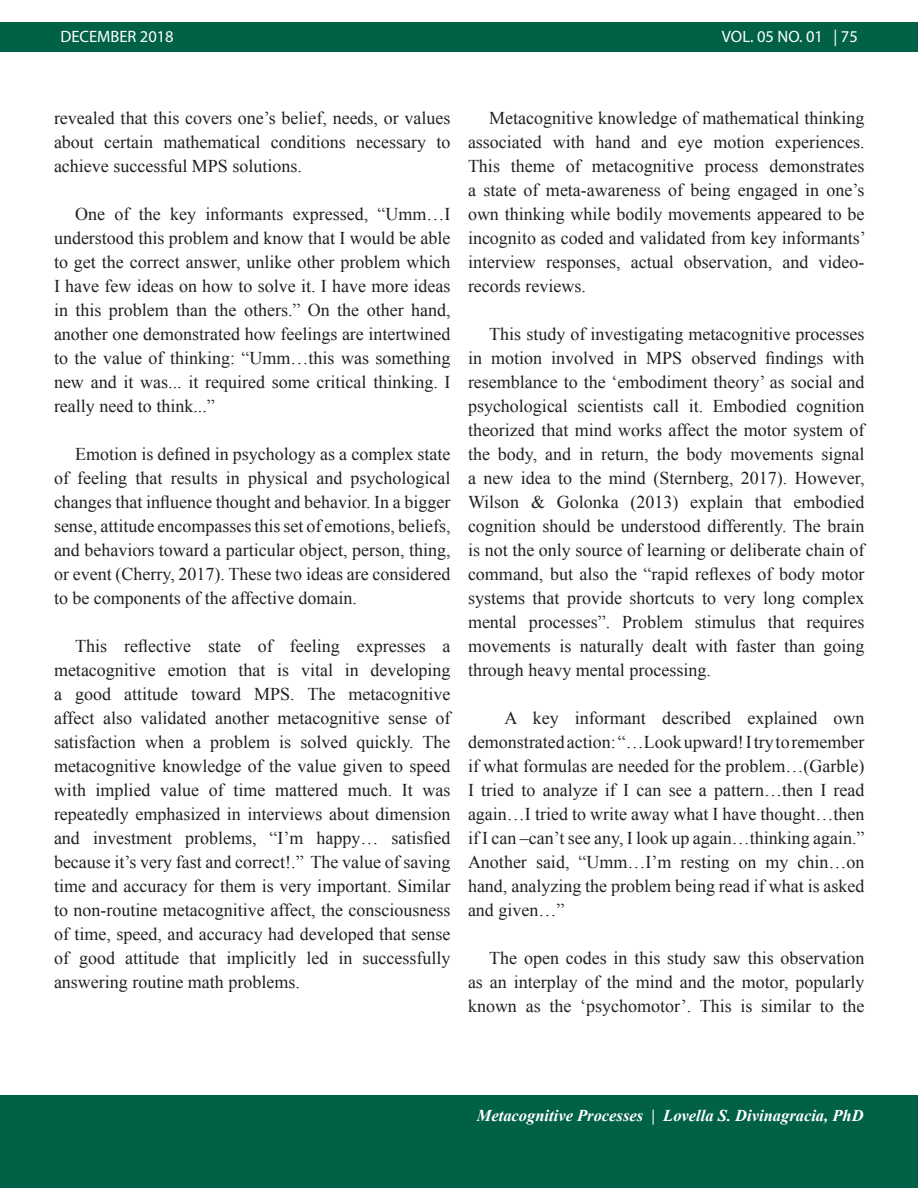
<style>
.page{position:relative;width:918px;height:1188px;background:#fff}
.page>*{position:absolute;margin:0;border:0;box-sizing:border-box;transform-origin:0 0}
.t1{font:18px/24px "Times New Roman";color:#231f20;text-align:justify}
.t2{font:italic 700 16.5px "Times New Roman";color:#fff}
.t3{font:16.5px "Myriad Pro";color:#fff}
</style>
<div class="page">
<div style="left:0;top:22px;width:918px;height:30px;background:#006147"></div>
<div style="left:0;top:1095px;width:918px;height:93px;background:#006147"></div>
<p class="t3" style="left:60px;top:27px;width:115px">DECEMBER 2018</p>
<p class="t3" style="left:722px;top:27px;width:138px">VOL. 05 NO. 01 | 75</p>
<p class="t1" style="left:54px;top:105px;width:398px">revealed that this covers one’s belief, needs, or values about certain mathematical conditions necessary to achieve successful MPS solutions.</p>
<p class="t1" style="left:54px;top:201px;width:398px;text-indent:21px">One of the key informants expressed, “Umm…I understood this problem and know that I would be able to get the correct answer, unlike other problem which I have few ideas on how to solve it. I have more ideas in this problem than the others.” On the other hand, another one demonstrated how feelings are intertwined to the value of thinking: “Umm…this was something new and it was... it required some critical thinking. I really need to think...”</p>
<p class="t1" style="left:54px;top:441px;width:398px;text-indent:21px">Emotion is defined in psychology as a complex state of feeling that results in physical and psychological changes that influence thought and behavior. In a bigger sense, attitude encompasses this set of emotions, beliefs, and behaviors toward a particular object, person, thing, or event (Cherry, 2017). These two ideas are considered to be components of the affective domain.</p>
<p class="t1" style="left:54px;top:633px;width:398px;text-indent:21px">This reflective state of feeling expresses a metacognitive emotion that is vital in developing a good attitude toward MPS. The metacognitive affect also validated another metacognitive sense of satisfaction when a problem is solved quickly. The metacognitive knowledge of the value given to speed with implied value of time mattered much. It was repeatedly emphasized in interviews about dimension and investment problems, “I’m happy… satisfied because it’s very fast and correct!.” The value of saving time and accuracy for them is very important. Similar to non-routine metacognitive affect, the consciousness of time, speed, and accuracy had developed that sense of good attitude that implicitly led in successfully answering routine math problems.</p>
<p class="t1" style="left:468px;top:105px;width:399px;text-indent:21px">Metacognitive knowledge of mathematical thinking associated with hand and eye motion experiences.<br>This theme of metacognitive process demonstrates a state of meta-awareness of being engaged in one’s own thinking while bodily movements appeared to be incognito as coded and validated from key informants’ interview responses, actual observation, and video&shy;records reviews.</p>
<p class="t1" style="left:468px;top:321px;width:398px;text-indent:21px">This study of investigating metacognitive processes in motion involved in MPS observed findings with resemblance to the ‘embodiment theory’ as social and psychological scientists call it. Embodied cognition theorized that mind works affect the motor system of the body, and in return, the body movements signal a new idea to the mind (Sternberg, 2017). However, Wilson &amp; Golonka (2013) explain that embodied cognition should be understood differently. The brain is not the only source of learning or deliberate chain of command, but also the “rapid reflexes of body motor systems that provide shortcuts to very long complex mental processes”. Problem stimulus that requires movements is naturally dealt with faster than going through heavy mental processing.</p>
<p class="t1" style="left:468px;top:705px;width:398px;text-indent:36px">A key informant described explained own demonstrated action: “…Look upward! I try to remember if what formulas are needed for the problem…(Garble)<br>I tried to analyze if I can see a pattern…then I read again…I tried to write away what I have thought…then if I can –can’t see any, I look up again…thinking again.” Another said, “Umm…I’m resting on my chin…on hand, analyzing the problem being read if what is asked and given…”</p>
<p class="t1" style="left:468px;top:945px;width:398px;text-indent:21px">The open codes in this study saw this observation as an interplay of the mind and the motor, popularly known as the ‘psychomotor’. This is similar to the</p>
<p class="t2" style="left:477px;top:1104px;width:388px">Metacognitive Processes | Lovella S. Divinagracia, PhD</p>
</div>
